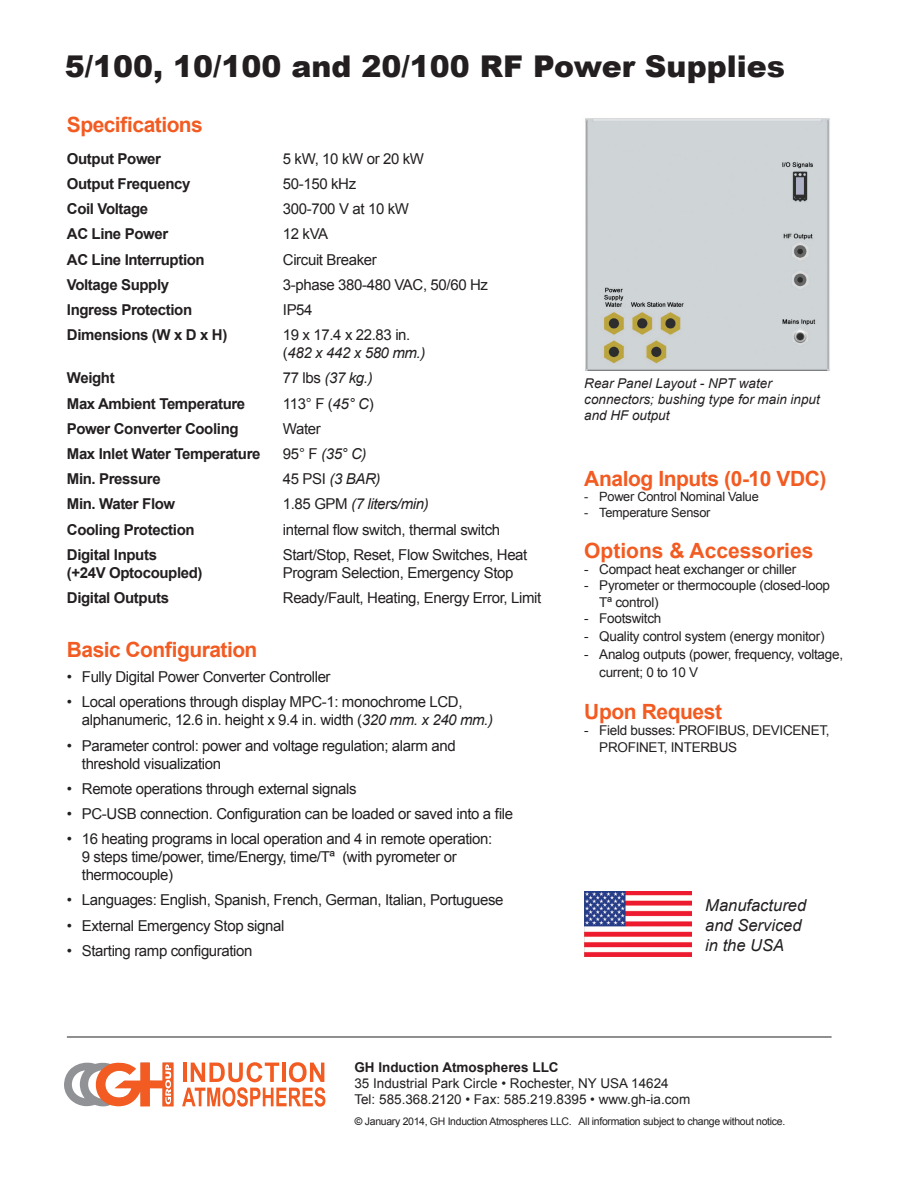
<style>
.page{position:relative;width:918px;height:1188px;background:#fff}
.page>*{position:absolute;margin:0;border:0;box-sizing:border-box;transform-origin:0 0}
.Head_1{font:900 30px "Arial";color:#231f20}
.t1{font:700 21px "Arial";letter-spacing:-.02em;color:#f25b21}
.t2{font:700 21px "Arial";color:#f25b21}
.t3{font:italic 16.5px "Arial";color:#231f20}
.t4{font:15px/18px "Arial";letter-spacing:-.025em;color:#231f20}
.t5{font:700 15px "Arial";letter-spacing:-.025em;color:#231f20}
.t6{font:italic 15px "Arial";letter-spacing:-.025em;color:#231f20}
.t7{font:13.5px/16.2px "Arial";letter-spacing:-.02em;color:#231f20}
.t8{font:13.5px "Arial";color:#231f20}
.t9{font:italic 13.5px "Arial";color:#231f20}
.t10{font:700 13.5px "Arial";color:#231f20}
.t11{font:12.75px "Arial";letter-spacing:-.02em;color:#231f20}
.Head_1-2{font:10.5px "Arial";letter-spacing:-.03em;color:#231f20}
.s1{font-style:normal}
.s2{font-style:italic}
.s3{font-family:"Impact"}
</style>
<div class="page">
<svg style="left:182px;top:1062px;width:143px;height:45px"></svg>
<svg style="left:64px;top:1062px;width:110px;height:45px"></svg>
<img style="left:585px;top:118px;width:245px;height:253px">
<hr style="left:67px;top:1037px;width:765px;height:1px;background:#231f20">
<img style="left:584px;top:892px;width:107px;height:65px">
<p class="Head_1" style="left:65px;top:44px;width:722px">5/100, 10/100 and 20/100 RF Power Supplies</p>
<p class="t1" style="left:67px;top:111px;width:138px">Specifications</p>
<p class="t5" style="left:67px;top:149px;width:96px">Output Power</p>
<p class="t4" style="left:283px;top:150px;width:143px">5 kW, 10 kW or 20 kW</p>
<p class="t5" style="left:67px;top:174px;width:125px">Output Frequency</p>
<p class="t4" style="left:283px;top:175px;width:75px">50-150 kHz</p>
<p class="t5" style="left:67px;top:199px;width:83px">Coil Voltage</p>
<p class="t4" style="left:283px;top:200px;width:128px">300-700 V at 10 kW</p>
<p class="t5" style="left:67px;top:224px;width:103px">AC Line Power</p>
<p class="t4" style="left:283px;top:225px;width:47px">12 kVA</p>
<p class="t5" style="left:67px;top:249px;width:139px">AC Line Interruption</p>
<p class="t4" style="left:283px;top:250px;width:95px">Circuit Breaker</p>
<p class="t5" style="left:67px;top:275px;width:104px">Voltage Supply</p>
<p class="t4" style="left:283px;top:276px;width:207px">3-phase 380-480 VAC, 50/60 Hz</p>
<p class="t5" style="left:67px;top:300px;width:127px">Ingress Protection</p>
<p class="t4" style="left:283px;top:301px;width:31px">IP54</p>
<p class="t5" style="left:67px;top:325px;width:162px">Dimensions (W x D x H)</p>
<p class="t4" style="left:283px;top:326px;width:129px">19 x 17.4 x 22.83 in.</p>
<p class="t6" style="left:283px;top:343px;width:144px"><span class="s1">(</span>482 x 442 x 580 mm.)</p>
<p class="t5" style="left:67px;top:368px;width:49px">Weight</p>
<p class="t6" style="left:283px;top:368px;width:91px"><span class="s1">77 lbs</span> (37 kg.)</p>
<p class="t5" style="left:67px;top:393px;width:180px">Max Ambient Temperature</p>
<p class="t4" style="left:283px;top:394px;width:92px">113° F (<span class="s2">45° C</span>)</p>
<p class="t5" style="left:67px;top:419px;width:173px">Power Converter Cooling</p>
<p class="t4" style="left:283px;top:420px;width:39px">Water</p>
<p class="t5" style="left:67px;top:444px;width:195px">Max Inlet Water Temperature</p>
<p class="t6" style="left:283px;top:444px;width:85px"><span class="s1">95° F</span> (35° C)</p>
<p class="t5" style="left:67px;top:469px;width:95px">Min. Pressure</p>
<p class="t6" style="left:283px;top:469px;width:99px"><span class="s1">45 PSI</span> (3 BAR)</p>
<p class="t5" style="left:67px;top:494px;width:110px">Min. Water Flow</p>
<p class="t6" style="left:283px;top:494px;width:147px"><span class="s1">1.85 GPM</span> (7 liters/min)</p>
<p class="t5" style="left:67px;top:519px;width:129px">Cooling Protection</p>
<p class="t4" style="left:283px;top:520px;width:219px">internal flow switch, thermal switch</p>
<p class="t5" style="left:67px;top:545px;width:92px">Digital Inputs</p>
<p class="t4" style="left:283px;top:546px;width:246px">Start/Stop, Reset, Flow Switches, Heat</p>
<p class="t5" style="left:67px;top:563px;width:137px">(+24V Optocoupled)</p>
<p class="t4" style="left:283px;top:564px;width:232px">Program Selection, Emergency Stop</p>
<p class="t5" style="left:67px;top:588px;width:104px">Digital Outputs</p>
<p class="t4" style="left:283px;top:589px;width:260px">Ready/Fault, Heating, Energy Error, Limit</p>
<p class="t1" style="left:67px;top:636px;width:192px">Basic Configuration</p>
<p class="t4" style="left:67px;top:668px;width:265px">• Fully Digital Power Converter Controller</p>
<p class="t4" style="left:82px;top:693px;width:413px;text-indent:-15px">• Local operations through display MPC-1: monochrome LCD, alphanumeric, 12.6 in. height x 9.4 in. width (<span class="s2">320 mm. x 240 mm.)</span></p>
<p class="t4" style="left:82px;top:736px;width:375px;text-indent:-15px">• Parameter control: power and voltage regulation; alarm and threshold visualization</p>
<p class="t4" style="left:67px;top:780px;width:291px">• Remote operations through external signals</p>
<p class="t4" style="left:67px;top:805px;width:448px">• PC-USB connection. Configuration can be loaded or saved into a file</p>
<p class="t4" style="left:82px;top:830px;width:412px;text-indent:-15px">• 16 heating programs in local operation and 4 in remote operation:<br>9 steps time/power, time/Energy, time/Tª (with pyrometer or thermocouple)</p>
<p class="t4" style="left:67px;top:891px;width:438px">• Languages: English, Spanish, French, German, Italian, Portuguese</p>
<p class="t4" style="left:67px;top:916px;width:219px">• External Emergency Stop signal</p>
<p class="t4" style="left:67px;top:942px;width:187px">• Starting ramp configuration</p>
<p class="t9" style="left:584px;top:374px;width:189px">Rear Panel Layout - NPT water</p>
<p class="t9" style="left:584px;top:391px;width:237px">connectors; bushing type for main input</p>
<p class="t9" style="left:584px;top:407px;width:87px">and HF output</p>
<p class="t1" style="left:584px;top:465px;width:244px">Analog Inputs (0-10 VDC)</p>
<p class="t11" style="left:584px;top:488px;width:176px">- Power Control Nominal Value</p>
<p class="t11" style="left:584px;top:504px;width:128px">- Temperature Sensor</p>
<p class="t2" style="left:584px;top:537px;width:231px">Options &amp; Accessories</p>
<p class="t7" style="left:584px;top:561px;width:213px">- Compact heat exchanger or chiller</p>
<p class="t7" style="left:599px;top:578px;width:232px;text-indent:-15px">- Pyrometer or thermocouple (closed-loop<br>Tª control)</p>
<p class="t7" style="left:584px;top:610px;width:79px">- Footswitch</p>
<p class="t7" style="left:584px;top:628px;width:242px">- Quality control system (energy monitor)</p>
<p class="t7" style="left:599px;top:645px;width:245px;line-height:18px;text-indent:-15px">- Analog outputs (power, frequency, voltage, current; 0 to 10 V</p>
<p class="t1" style="left:584px;top:697px;width:139px">Upon Request</p>
<p class="t7" style="left:599px;top:722px;width:232px;text-indent:-15px">- Field busses: PROFIBUS, DEVICENET,<br>PROFINET, INTERBUS</p>
<p class="t3" style="left:705px;top:895px;width:102px">Manufactured</p>
<p class="t3" style="left:705px;top:915px;width:98px">and Serviced</p>
<p class="t3" style="left:705px;top:935px;width:80px">in the USA</p>
<p class="t10" style="left:354px;top:1058px;width:206px">GH Induction Atmospheres LLC</p>
<p class="t8" style="left:354px;top:1075px;width:316px">35 Industrial Park Circle • Rochester, NY USA 14624</p>
<p class="t8" style="left:354px;top:1091px;width:337px">Tel: 585.368.2120 • Fax: 585.219.8395 • www.gh-ia.com</p>
<p class="Head_1-2" style="left:354px;top:1114px;width:432px"><span class="s3">©</span> January 2014, GH Induction Atmospheres LLC. All information subject to change without notice.</p>
</div>
